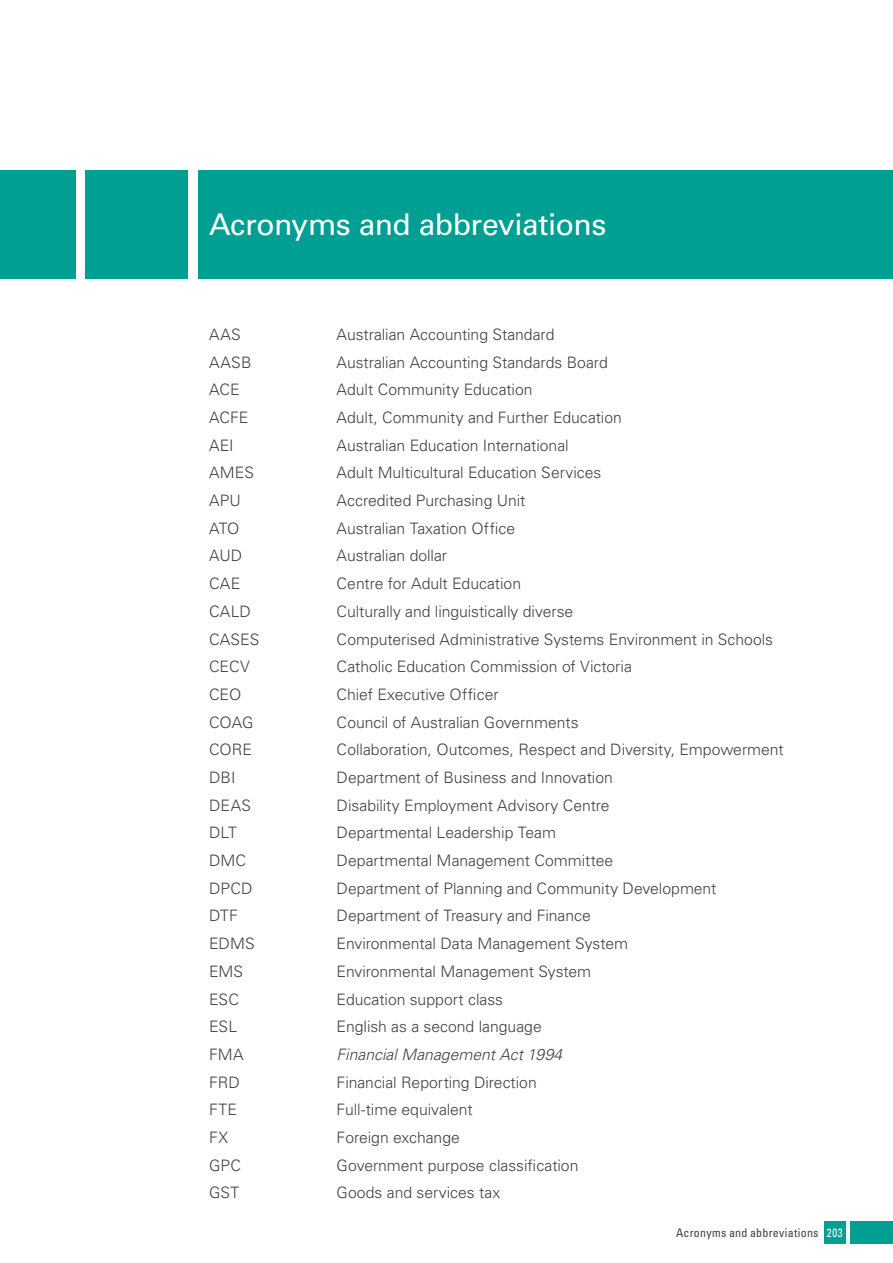
<style>
.page{position:relative;width:893px;height:1263px;background:#fff}
.page>*{position:absolute;margin:0;border:0;box-sizing:border-box;transform-origin:0 0}
.t1{font:30px "Univers LT Std";letter-spacing:-.015em;color:#fff}
.t2{font:300 15.75px "Univers LT Std";letter-spacing:-.005em;color:#414042}
.t3{font:italic 300 15.75px "Univers LT Std";color:#414042}
.t4{font:condensed 12px "Univers LT Std";letter-spacing:.02em;color:#414042}
.s1{color:#fff}
</style>
<div class="page">
<div style="left:851px;top:1221px;width:42px;height:23px;background:#009f93"></div>
<div style="left:824px;top:1221px;width:21px;height:23px;background:#009f93"></div>
<div style="left:85px;top:170px;width:103px;height:109px;background:#009f93"></div>
<div style="left:198px;top:170px;width:695px;height:109px;background:#009f93"></div>
<div style="left:0;top:170px;width:76px;height:109px;background:#009f93"></div>
<h1 class="t1" style="left:209px;top:207px;width:399px">Acronyms and abbreviations</h1>
<p class="t2" style="left:209px;top:325px;width:33px">AAS</p>
<p class="t2" style="left:337px;top:325px;width:219px">Australian Accounting Standard</p>
<p class="t2" style="left:209px;top:352px;width:44px">AASB</p>
<p class="t2" style="left:337px;top:352px;width:273px">Australian Accounting Standards Board</p>
<p class="t2" style="left:209px;top:380px;width:32px">ACE</p>
<p class="t2" style="left:337px;top:380px;width:197px">Adult Community Education</p>
<p class="t2" style="left:209px;top:408px;width:41px">ACFE</p>
<p class="t2" style="left:337px;top:408px;width:287px">Adult, Community and Further Education</p>
<p class="t2" style="left:209px;top:436px;width:26px">AEI</p>
<p class="t2" style="left:337px;top:436px;width:234px">Australian Education International</p>
<p class="t2" style="left:209px;top:463px;width:46px">AMES</p>
<p class="t2" style="left:337px;top:463px;width:266px">Adult Multicultural Education Services</p>
<p class="t2" style="left:209px;top:491px;width:33px">APU</p>
<p class="t2" style="left:337px;top:491px;width:190px">Accredited Purchasing Unit</p>
<p class="t2" style="left:209px;top:519px;width:32px">ATO</p>
<p class="t2" style="left:337px;top:519px;width:180px">Australian Taxation Office</p>
<p class="t2" style="left:209px;top:546px;width:35px">AUD</p>
<p class="t2" style="left:337px;top:546px;width:112px">Australian dollar</p>
<p class="t2" style="left:209px;top:574px;width:33px">CAE</p>
<p class="t2" style="left:337px;top:574px;width:186px">Centre for Adult Education</p>
<p class="t2" style="left:209px;top:602px;width:43px">CALD</p>
<p class="t2" style="left:337px;top:602px;width:238px">Culturally and linguistically diverse</p>
<p class="t2" style="left:209px;top:629px;width:52px">CASES</p>
<p class="t2" style="left:337px;top:629px;width:438px">Computerised Administrative Systems Environment in Schools</p>
<p class="t2" style="left:209px;top:657px;width:42px">CECV</p>
<p class="t2" style="left:337px;top:657px;width:297px">Catholic Education Commission of Victoria</p>
<p class="t2" style="left:209px;top:685px;width:34px">CEO</p>
<p class="t2" style="left:337px;top:685px;width:163px">Chief Executive Officer</p>
<p class="t2" style="left:209px;top:712px;width:46px">COAG</p>
<p class="t2" style="left:337px;top:712px;width:243px">Council of Australian Governments</p>
<p class="t2" style="left:209px;top:740px;width:45px">CORE</p>
<p class="t2" style="left:337px;top:740px;width:449px">Collaboration, Outcomes, Respect and Diversity, Empowerment</p>
<p class="t2" style="left:209px;top:768px;width:28px">DBI</p>
<p class="t2" style="left:337px;top:768px;width:278px">Department of Business and Innovation</p>
<p class="t2" style="left:209px;top:795px;width:44px">DEAS</p>
<p class="t2" style="left:337px;top:795px;width:274px">Disability Employment Advisory Centre</p>
<p class="t2" style="left:209px;top:823px;width:30px">DLT</p>
<p class="t2" style="left:337px;top:823px;width:221px">Departmental Leadership Team</p>
<p class="t2" style="left:209px;top:851px;width:39px">DMC</p>
<p class="t2" style="left:337px;top:851px;width:278px">Departmental Management Committee</p>
<p class="t2" style="left:209px;top:879px;width:45px">DPCD</p>
<p class="t2" style="left:337px;top:879px;width:381px">Department of Planning and Community Development</p>
<p class="t2" style="left:209px;top:906px;width:30px">DTF</p>
<p class="t2" style="left:337px;top:906px;width:256px">Department of Treasury and Finance</p>
<p class="t2" style="left:209px;top:934px;width:47px">EDMS</p>
<p class="t2" style="left:337px;top:934px;width:293px">Environmental Data Management System</p>
<p class="t2" style="left:209px;top:962px;width:36px">EMS</p>
<p class="t2" style="left:337px;top:962px;width:256px">Environmental Management System</p>
<p class="t2" style="left:209px;top:989px;width:31px">ESC</p>
<p class="t2" style="left:337px;top:989px;width:168px">Education support class</p>
<p class="t2" style="left:209px;top:1017px;width:30px">ESL</p>
<p class="t2" style="left:337px;top:1017px;width:207px">English as a second language</p>
<p class="t2" style="left:209px;top:1045px;width:36px">FMA</p>
<p class="t3" style="left:337px;top:1045px;width:227px">Financial Management Act 1994</p>
<p class="t2" style="left:209px;top:1072px;width:32px">FRD</p>
<p class="t2" style="left:337px;top:1072px;width:202px">Financial Reporting Direction</p>
<p class="t2" style="left:209px;top:1100px;width:29px">FTE</p>
<p class="t2" style="left:337px;top:1100px;width:138px">Full-time equivalent</p>
<p class="t2" style="left:209px;top:1128px;width:20px">FX</p>
<p class="t2" style="left:337px;top:1128px;width:125px">Foreign exchange</p>
<p class="t2" style="left:209px;top:1155px;width:33px">GPC</p>
<p class="t2" style="left:337px;top:1155px;width:243px">Government purpose classification</p>
<p class="t2" style="left:209px;top:1183px;width:32px">GST</p>
<p class="t2" style="left:337px;top:1183px;width:165px">Goods and services tax</p>
<p class="t4" style="left:676px;top:1225px;width:168px">Acronyms and abbreviations <span class="s1">203</span></p>
</div>
